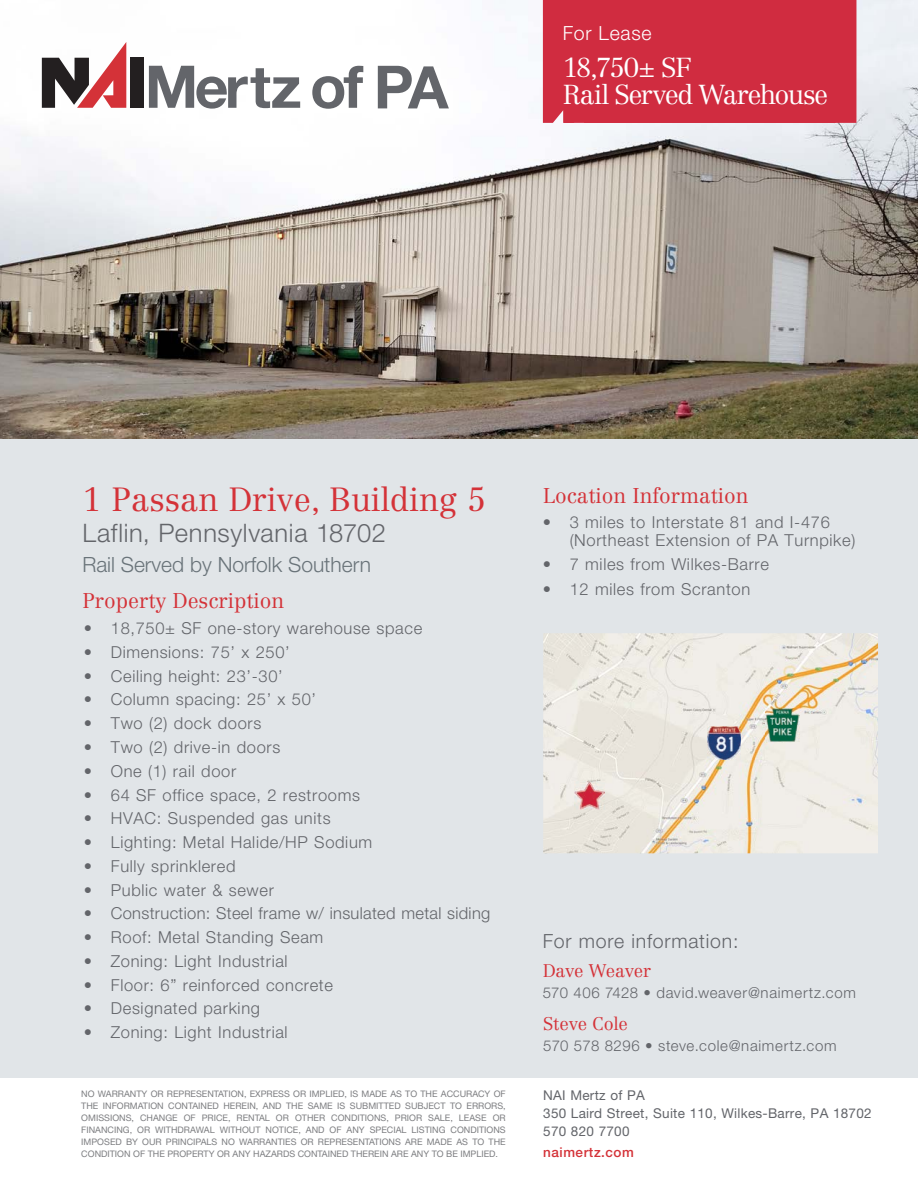
<style>
.page{position:relative;width:918px;height:1188px;background:#fff}
.page>*{position:absolute;margin:0;border:0;box-sizing:border-box;transform-origin:0 0}
.t1{font:300 33px "Centennial LT Std";color:#d43238}
.t2{font:300 27px/26.2px "Centennial LT Std";letter-spacing:-.055em;color:#fff}
.t3{font:300 25.5px "Helvetica Neue LT Std";letter-spacing:.025em;color:#63656a}
.t4{font:300 21px "Centennial LT Std";color:#d43238}
.t5{font:300 21px "Helvetica Neue LT Std";color:#697379}
.t6{font:300 19.5px "Helvetica Neue LT Std";letter-spacing:.04em;color:#63656a}
.t7{font:300 19.5px "Helvetica Neue LT Std";letter-spacing:.04em;color:#fff}
.t8{font:300 18px "Centennial LT Std";letter-spacing:-.01em;color:#d43238}
.t9{font:300 16.5px/18px "Helvetica Neue LT Std";letter-spacing:.04em;color:#63656a}
.t10{font:300 16.5px "Helvetica Neue LT Std";letter-spacing:.02em;color:#63656a}
.t11{font:300 15px "Helvetica Neue LT Std";letter-spacing:.045em;color:#63656a}
.t12{font:13.5px/18px "Helvetica Neue LT Std";letter-spacing:.02em;color:#63656a}
.t13{font:500 13.5px "Helvetica Neue LT Std";letter-spacing:.04em;color:#d43238}
.t14{font:9px/12.1px "Helvetica Neue LT Std";color:#7d7e81;text-align:justify}
</style>
<div class="page">
<div style="left:0;top:324px;width:918px;height:754px;background:#e1e5e8"></div>
<img style="left:0;top:0;width:918px;height:438px">
<div style="left:543px;top:0;width:313px;height:123px;background:#d02c40"></div>
<div style="left:131px;top:58px;width:13px;height:50px;background:#231f20"></div>
<svg style="left:42px;top:42px;width:84px;height:66px"></svg>
<svg style="left:149px;top:66px;width:151px;height:43px"></svg>
<svg style="left:378px;top:66px;width:71px;height:42px"></svg>
<svg style="left:312px;top:66px;width:51px;height:43px"></svg>
<img style="left:543px;top:633px;width:335px;height:220px">
<img style="left:575px;top:782px;width:30px;height:28px">
<img style="left:707px;top:726px;width:34px;height:34px">
<img style="left:765px;top:708px;width:34px;height:34px">
<p class="t7" style="left:563px;top:21px;width:90px">For Lease</p>
<h2 class="t2" style="left:563px;top:55px;width:267px">18,750± SF<br>Rail Served Warehouse</h2>
<h1 class="t1" style="left:82px;top:480px;width:405px">1 Passan Drive, Building 5</h1>
<h3 class="t3" style="left:82px;top:517px;width:305px">Laflin, Pennsylvania 18702</h3>
<p class="t5" style="left:82px;top:551px;width:290px">Rail Served by Norfolk Southern</p>
<p class="t4" style="left:82px;top:588px;width:203px">Property Description</p>
<p class="t9" style="left:84px;top:619px;width:340px">• 18,750± SF one-story warehouse space</p>
<p class="t9" style="left:84px;top:643px;width:208px">• Dimensions: 75’ x 250’</p>
<p class="t9" style="left:84px;top:666px;width:200px">• Ceiling height: 23’-30’</p>
<p class="t9" style="left:84px;top:690px;width:234px">• Column spacing: 25’ x 50’</p>
<p class="t9" style="left:84px;top:714px;width:179px">• Two (2) dock doors</p>
<p class="t9" style="left:84px;top:738px;width:198px">• Two (2) drive-in doors</p>
<p class="t9" style="left:84px;top:762px;width:154px">• One (1) rail door</p>
<p class="t9" style="left:84px;top:785px;width:278px">• 64 SF office space, 2 restrooms</p>
<p class="t9" style="left:84px;top:809px;width:248px">• HVAC: Suspended gas units</p>
<p class="t9" style="left:84px;top:833px;width:290px">• Lighting: Metal Halide/HP Sodium</p>
<p class="t9" style="left:84px;top:857px;width:153px">• Fully sprinklered</p>
<p class="t9" style="left:84px;top:880px;width:192px">• Public water &amp; sewer</p>
<p class="t10" style="left:84px;top:903px;width:408px">• Construction: Steel frame w/ insulated metal siding</p>
<p class="t9" style="left:84px;top:928px;width:241px">• Roof: Metal Standing Seam</p>
<p class="t9" style="left:84px;top:952px;width:205px">• Zoning: Light Industrial</p>
<p class="t9" style="left:84px;top:975px;width:251px">• Floor: 6” reinforced concrete</p>
<p class="t9" style="left:84px;top:999px;width:178px">• Designated parking</p>
<p class="t9" style="left:84px;top:1023px;width:205px">• Zoning: Light Industrial</p>
<p class="t4" style="left:543px;top:483px;width:207px">Location Information</p>
<p class="t9" style="left:570px;top:513px;width:287px;text-indent:-27px">• 3 miles to Interstate 81 and I-476 (Northeast Extension of PA Turnpike)</p>
<p class="t9" style="left:543px;top:555px;width:228px">• 7 miles from Wilkes-Barre</p>
<p class="t9" style="left:543px;top:580px;width:209px">• 12 miles from Scranton</p>
<p class="t6" style="left:543px;top:929px;width:197px">For more information:</p>
<p class="t8" style="left:543px;top:960px;width:110px">Dave Weaver</p>
<p class="t11" style="left:543px;top:984px;width:315px">570 406 7428 • david.weaver@naimertz.com</p>
<p class="t8" style="left:543px;top:1013px;width:86px">Steve Cole</p>
<p class="t11" style="left:543px;top:1037px;width:295px">570 578 8296 • steve.cole@naimertz.com</p>
<p class="t14" style="left:81px;top:1088px;width:426px">NO WARRANTY OR REPRESENTATION, EXPRESS OR IMPLIED, IS MADE AS TO THE ACCURACY OF THE INFORMATION CONTAINED HEREIN, AND THE SAME IS SUBMITTED SUBJECT TO ERRORS, OMISSIONS, CHANGE OF PRICE, RENTAL OR OTHER CONDITIONS, PRIOR SALE, LEASE OR FINANCING, OR WITHDRAWAL WITHOUT NOTICE, AND OF ANY SPECIAL LISTING CONDITIONS IMPOSED BY OUR PRINCIPALS NO WARRANTIES OR REPRESENTATIONS ARE MADE AS TO THE CONDITION OF THE PROPERTY OR ANY HAZARDS CONTAINED THEREIN ARE ANY TO BE IMPLIED.</p>
<p class="t12" style="left:543px;top:1086px;width:330px">NAI Mertz of PA<br>350 Laird Street, Suite 110, Wilkes-Barre, PA 18702<br>570 820 7700</p>
<p class="t13" style="left:543px;top:1145px;width:92px">naimertz.com</p>
</div>
